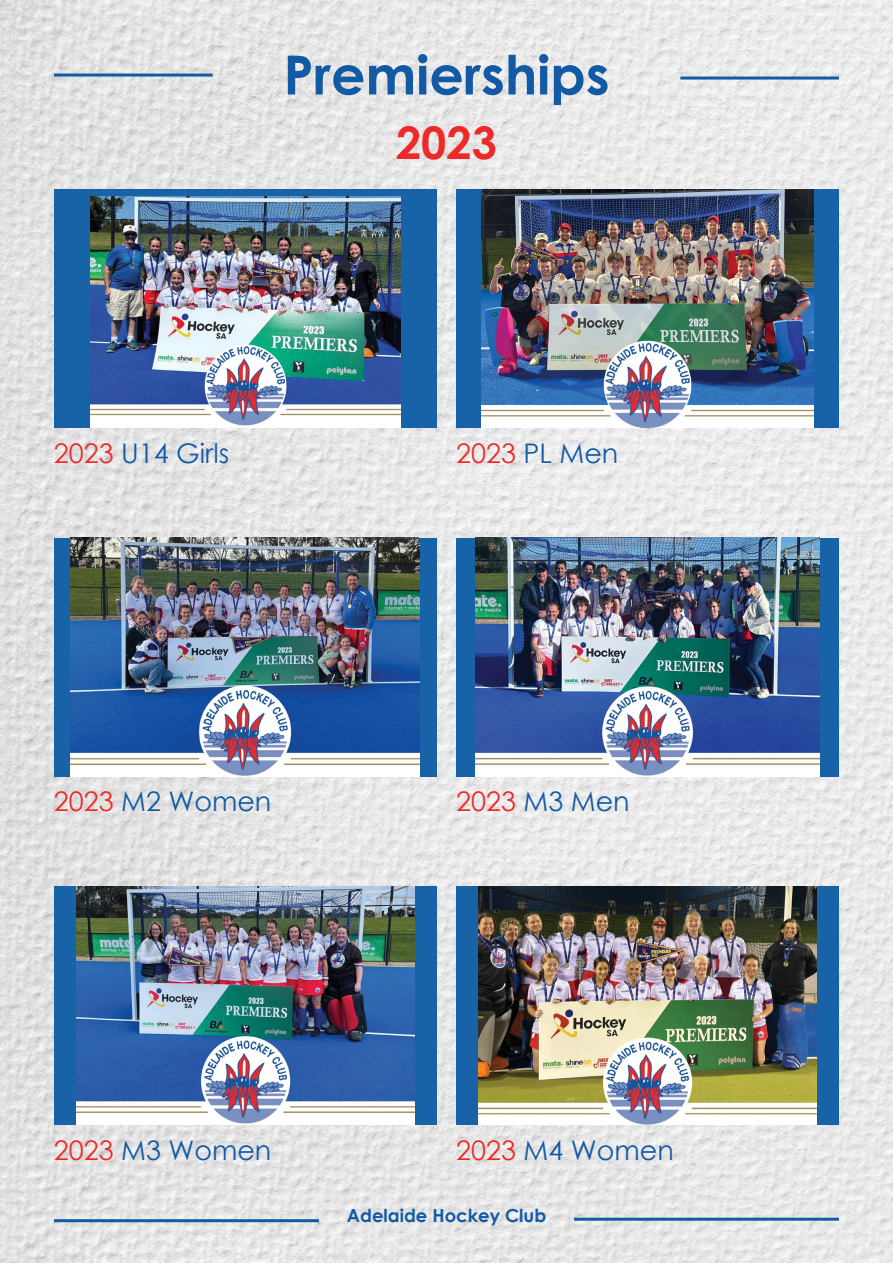
<style>
.page{position:relative;width:893px;height:1263px;background:#fff}
.page>*{position:absolute;margin:0;border:0;box-sizing:border-box;transform-origin:0 0}
.t1{font:700 54px "Century Gothic";color:#135aa5}
.t2{font:700 45px "Century Gothic";color:#ee2929}
.t3{font:27px "Century Gothic";color:#135aa5}
.t4{font:700 18px "Century Gothic";color:#135aa5}
.s1{color:#ee2929}
</style>
<div class="page">
<img style="left:0;top:0;width:893px;height:1263px">
<div style="left:54px;top:189px;width:383px;height:238px;background:#1862a7"></div>
<img style="left:90px;top:196px;width:311px;height:231px">
<div style="left:456px;top:189px;width:383px;height:238px;background:#1862a7"></div>
<img style="left:482px;top:189px;width:331px;height:238px">
<div style="left:54px;top:538px;width:383px;height:238px;background:#1862a7"></div>
<img style="left:71px;top:538px;width:349px;height:238px">
<div style="left:456px;top:538px;width:383px;height:238px;background:#1862a7"></div>
<img style="left:475px;top:538px;width:345px;height:238px">
<div style="left:54px;top:887px;width:383px;height:238px;background:#1862a7"></div>
<img style="left:77px;top:887px;width:337px;height:238px">
<div style="left:456px;top:887px;width:383px;height:238px;background:#1862a7"></div>
<img style="left:479px;top:887px;width:337px;height:238px">
<hr style="left:54px;top:74px;width:159px;height:3px;background:#135aa5">
<hr style="left:680px;top:77px;width:159px;height:3px;background:#135aa5">
<hr style="left:54px;top:1219px;width:265px;height:3px;background:#135aa5">
<hr style="left:574px;top:1218px;width:265px;height:3px;background:#135aa5">
<p class="t1" style="left:283px;top:34px;width:328px">Premierships</p>
<p class="t2" style="left:396px;top:109px;width:102px">2023</p>
<p class="t3" style="left:54px;top:434px;width:177px"><span class="s1">2023</span> U14 Girls</p>
<p class="t3" style="left:456px;top:434px;width:164px"><span class="s1">2023</span> PL Men</p>
<p class="t3" style="left:54px;top:782px;width:219px"><span class="s1">2023</span> M2 Women</p>
<p class="t3" style="left:456px;top:782px;width:175px"><span class="s1">2023</span> M3 Men</p>
<p class="t3" style="left:54px;top:1131px;width:219px"><span class="s1">2023</span> M3 Women</p>
<p class="t3" style="left:456px;top:1131px;width:219px"><span class="s1">2023</span> M4 Women</p>
<p class="t4" style="left:347px;top:1202px;width:201px">Adelaide Hockey Club</p>
</div>
